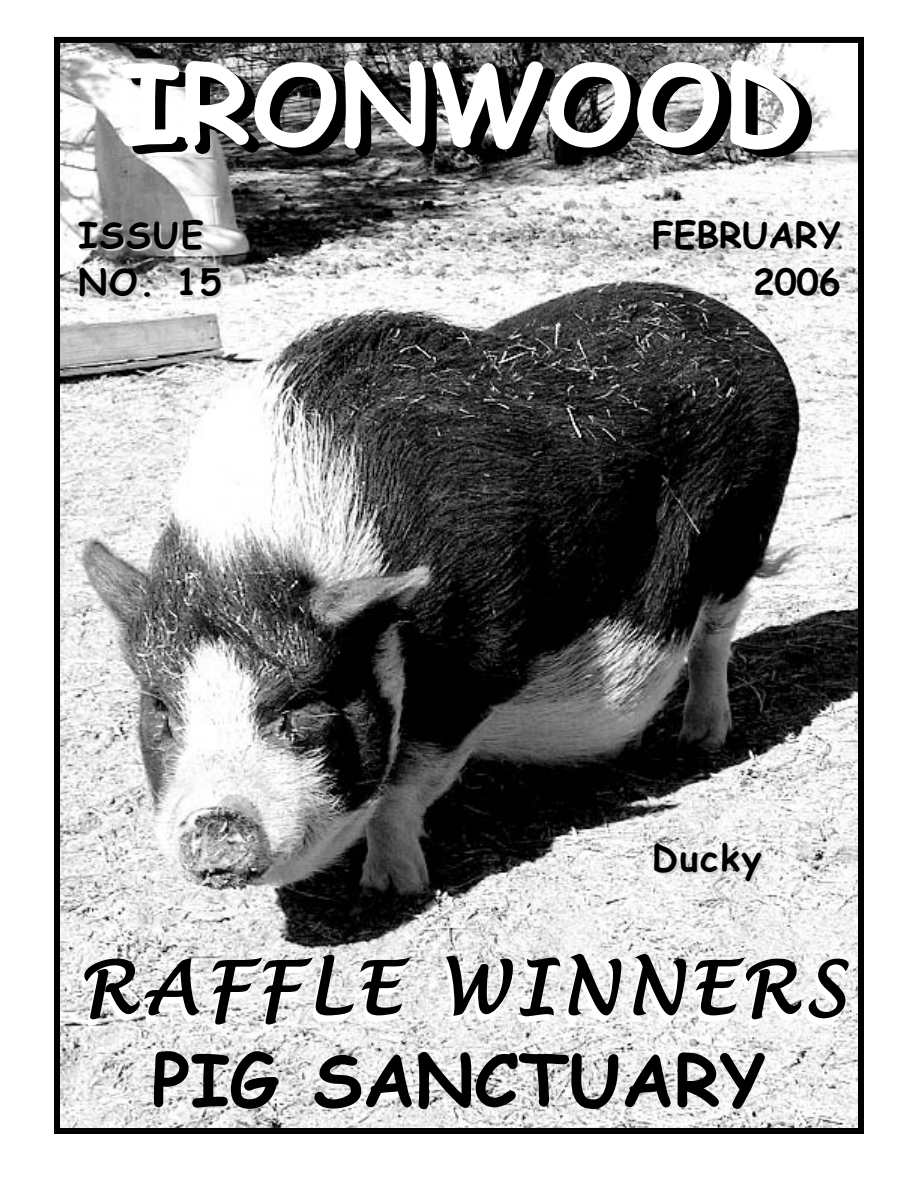
<style>
.page{position:relative;width:918px;height:1188px;background:#fff}
.page>*{position:absolute;margin:0;border:0;box-sizing:border-box;transform-origin:0 0}
.t1{font:700 111px "Comic Sans MS";color:#fff}
.t2{font:italic 72px "Lucida Handwriting";letter-spacing:.085em;color:#000}
.t3{font:700 72px "Comic Sans MS";color:#000}
.t4{font:700 36px/47.1px "Comic Sans MS";color:#000;text-align:right}
.t5{font:700 36px/47.1px "Comic Sans MS";letter-spacing:.05em;color:#000}
.t6{font:700 36px "Comic Sans MS";letter-spacing:.025em;color:#000}
</style>
<div class="page">
<img style="left:61px;top:44px;width:796px;height:1083px">
<div style="left:54px;top:37px;width:810px;height:1097px;border:6px solid #000"></div>
<h1 class="t1" style="left:119px;top:41px;width:685px">IRONWOOD</h1>
<p class="t5" style="left:78px;top:212px;width:145px">ISSUE<br>NO. 15</p>
<p class="t4" style="left:652px;top:212px;width:190px">FEBRUARY<br>2006</p>
<p class="t6" style="left:652px;top:837px;width:111px">Ducky</p>
<p class="t2" style="left:80px;top:946px;width:767px">RAFFLE WINNERS</p>
<p class="t3" style="left:152px;top:1039px;width:616px">PIG SANCTUARY</p>
</div>
